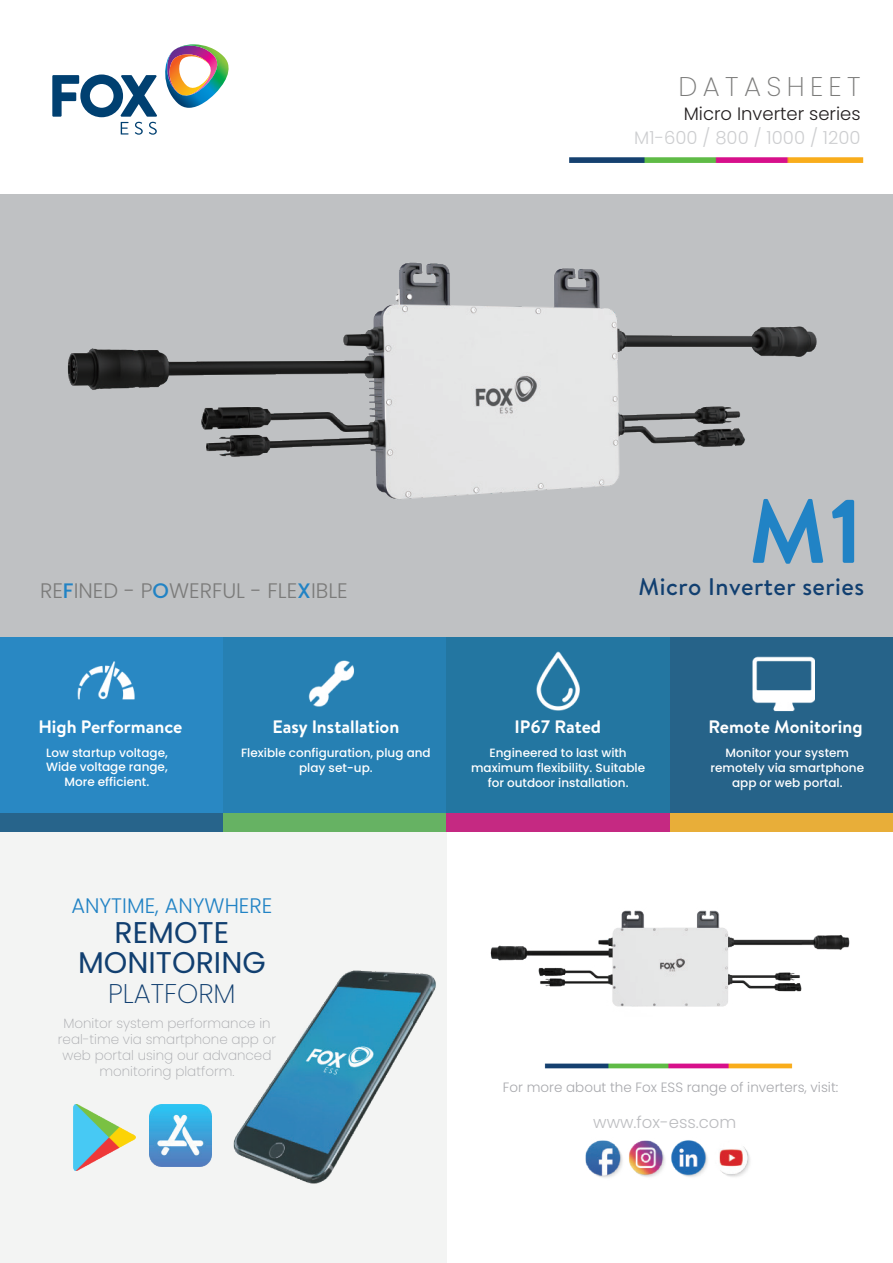
<style>
.page{position:relative;width:893px;height:1263px;background:#fff}
.page>*{position:absolute;margin:0;border:0;box-sizing:border-box;transform-origin:0 0}
.t1{font:700 90px "Brandon Text";color:#2183c5}
.t2{font:30px/30px "Poppins";color:#113f70;text-align:center}
.t3{font:200 27px "Poppins";letter-spacing:.2em;color:#7b7b7a}
.t4{font:200 27px "Poppins";color:#113f70}
.t5{font:500 24px "Brandon Text";letter-spacing:.02em;color:#113f70}
.t6{font:300 21px "Poppins";color:#7b7b7a}
.t7{font:300 21px "Poppins";color:#2183c5}
.t8{font:700 18px "Brandon Text";color:#fff}
.t9{font:300 18px "Poppins";color:#cdced0}
.t10{font:300 18px "Poppins";color:#231f20}
.t11{font:300 16.5px "Poppins";color:#bcbdc0}
.t12{font:200 13.5px/16.2px "Poppins";color:#a8a9ad;text-align:center}
.t13{font:300 13.5px "Poppins";color:#a8a9ad}
.t14{font:500 12px/15px "Poppins";color:#fff;text-align:center}
.s1{font-weight:500;color:#2183c5}
</style>
<div class="page">
<img style="left:585px;top:1140px;width:165px;height:38px">
<div style="left:0;top:824px;width:446px;height:439px;background:#f3f4f3"></div>
<img style="left:233px;top:970px;width:203px;height:214px">
<div style="left:0;top:194px;width:893px;height:464px;background:#bfc1c3"></div>
<img style="left:569px;top:157px;width:294px;height:5px">
<img style="left:544px;top:1063px;width:249px;height:6px">
<img style="left:74px;top:1104px;width:62px;height:67px">
<img style="left:150px;top:1104px;width:62px;height:62px">
<svg style="left:52px;top:75px;width:105px;height:60px"></svg>
<img style="left:165px;top:44px;width:64px;height:64px">
<div style="left:0;top:637px;width:223px;height:176px;background:#2988c3"></div>
<div style="left:223px;top:637px;width:223px;height:176px;background:#2680b3"></div>
<div style="left:446px;top:637px;width:224px;height:176px;background:#2376a1"></div>
<div style="left:670px;top:637px;width:223px;height:176px;background:#266389"></div>
<div style="left:0;top:813px;width:223px;height:18px;background:#27648b"></div>
<div style="left:223px;top:813px;width:223px;height:18px;background:#66b263"></div>
<div style="left:446px;top:813px;width:224px;height:18px;background:#c52982"></div>
<div style="left:670px;top:813px;width:223px;height:18px;background:#e8ae39"></div>
<img style="left:753px;top:656px;width:61px;height:56px">
<img style="left:537px;top:651px;width:42px;height:60px">
<img style="left:308px;top:660px;width:46px;height:47px">
<img style="left:77px;top:661px;width:58px;height:39px">
<img style="left:67px;top:262px;width:750px;height:237px">
<img style="left:490px;top:910px;width:360px;height:97px">
<h3 class="t3" style="left:678px;top:71px;width:184px">DATASHEET</h3>
<h3 class="t10" style="left:684px;top:103px;width:178px">Micro Inverter series</h3>
<h3 class="t9" style="left:634px;top:128px;width:228px">M1-600 / 800 / 1000 / 1200</h3>
<h3 class="t6" style="left:40px;top:578px;width:309px">RE<span class="s1">F</span>INED - P<span class="s1">O</span>WERFUL - FLE<span class="s1">X</span>IBLE</h3>
<h1 class="t1" style="left:748px;top:469px;width:116px">M1</h1>
<h3 class="t5" style="left:638px;top:570px;width:227px">Micro Inverter series</h3>
<h3 class="t8" style="left:38px;top:714px;width:145px">High Performance</h3>
<p class="t14" style="left:46px;top:746px;width:123px;line-height:14.4px">Low startup voltage,<br>Wide voltage range,<br>More efficient.</p>
<h3 class="t8" style="left:273px;top:714px;width:128px">Easy Installation</h3>
<p class="t14" style="left:241px;top:745px;width:191px">Flexible configuration, plug and play set-up.</p>
<h3 class="t8" style="left:514px;top:714px;width:88px">IP67 Rated</h3>
<h3 class="t8" style="left:708px;top:714px;width:156px">Remote Monitoring</h3>
<p class="t14" style="left:471px;top:745px;width:176px">Engineered to last with maximum flexibility. Suitable for outdoor installation.</p>
<p class="t14" style="left:710px;top:745px;width:155px">Monitor your system remotely via smartphone app or web portal.</p>
<h3 class="t7" style="left:71px;top:894px;width:203px">ANYTIME, ANYWHERE</h3>
<h2 class="t2" style="left:78px;top:918px;width:189px">REMOTE<br>MONITORING</h2>
<h3 class="t4" style="left:108px;top:978px;width:129px">PLATFORM</h3>
<p class="t12" style="left:58px;top:1015px;width:220px">Monitor system performance in real-time via smartphone app or web portal using our advanced monitoring platform.</p>
<p class="t13" style="left:503px;top:1080px;width:337px">For more about the Fox ESS range of inverters, visit:</p>
<h3 class="t11" style="left:593px;top:1113px;width:145px">www.fox-ess.com</h3>
</div>
